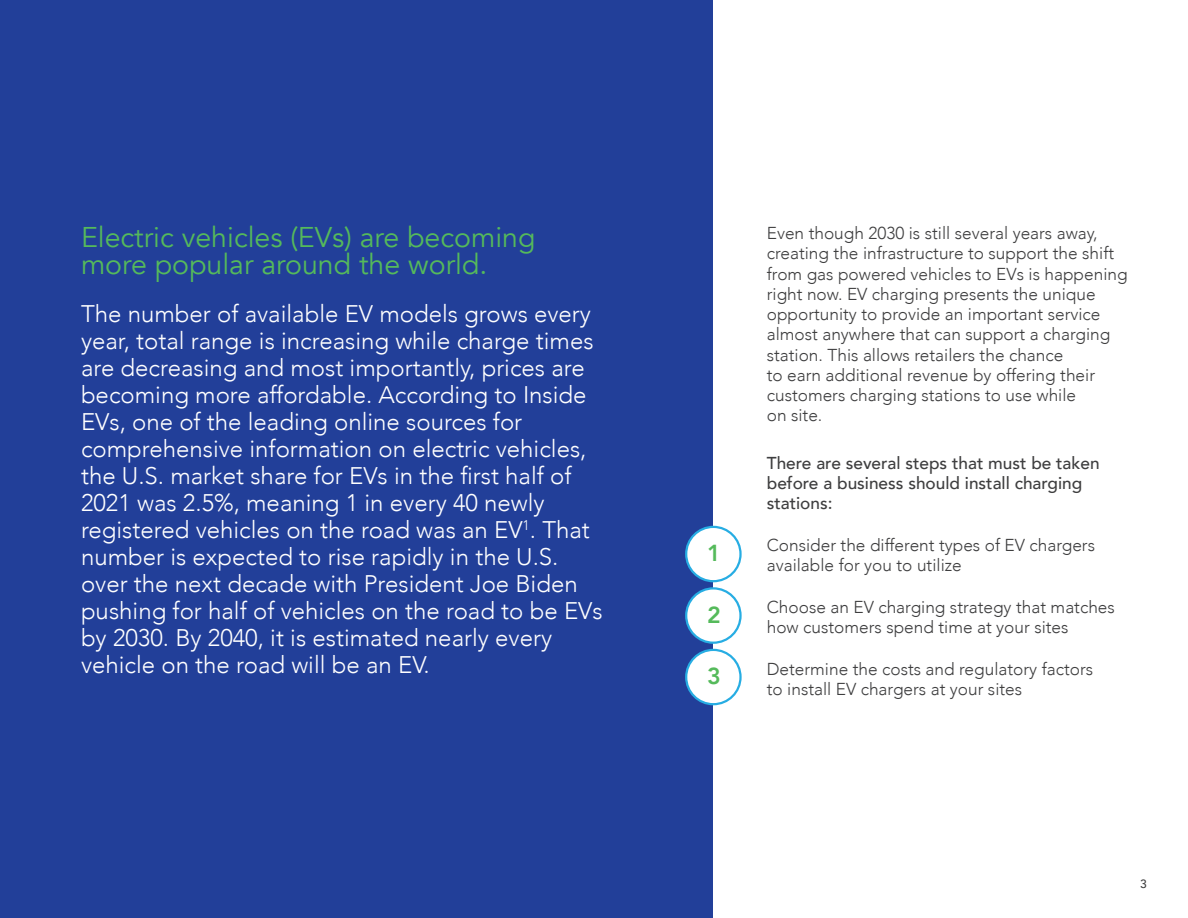
<style>
.page{position:relative;width:1188px;height:918px;background:#fff}
.page>*{position:absolute;margin:0;border:0;box-sizing:border-box;transform-origin:0 0}
.t1{font:28.5px/27px "Avenir";color:#55ba5b}
.t2{font:300 24px/27px "Avenir";color:#fff}
.t3{font:800 23.1px "Avenir";color:#55ba5b}
.t4{font:300 17.25px/20.2px "Avenir";color:#3e3e3f}
.t5{font:500 17.25px/20.2px "Avenir";color:#3e3e3f}
.t6{font:500 12px "Avenir";color:#3e3e3f}
</style>
<div class="page">
<div style="left:0;top:0;width:713px;height:918px;background:#223f99"></div>
<div style="left:686px;top:527px;width:55px;height:54px;background:#fff;border-radius:50%"></div>
<div style="left:685px;top:526px;width:57px;height:56px;border:2px solid #27ade3;border-radius:50%"></div>
<div style="left:686px;top:588px;width:55px;height:55px;background:#fff;border-radius:50%"></div>
<div style="left:685px;top:587px;width:57px;height:57px;border:2px solid #27ade3;border-radius:50%"></div>
<div style="left:686px;top:650px;width:55px;height:54px;background:#fff;border-radius:50%"></div>
<div style="left:685px;top:649px;width:57px;height:56px;border:2px solid #27ade3;border-radius:50%"></div>
<p class="t1" style="left:81px;top:224px;width:456px">Electric vehicles (EVs) are becoming more popular around the world.</p>
<p class="t2" style="left:81px;top:301px;width:523px">The number of available EV models grows every year, total range is increasing while charge times are decreasing and most importantly, prices are becoming more affordable. According to Inside EVs, one of the leading online sources for comprehensive information on electric vehicles, the U.S. market share for EVs in the first half of 2021 was 2.5%, meaning 1 in every 40 newly registered vehicles on the road was an EV<sup>1</sup>. That number is expected to rise rapidly in the U.S. over the next decade with President Joe Biden pushing for half of vehicles on the road to be EVs by 2030. By 2040, it is estimated nearly every vehicle on the road will be an EV.</p>
<p class="t3" style="left:707px;top:535px;width:15px">1</p>
<p class="t3" style="left:707px;top:597px;width:15px">2</p>
<p class="t3" style="left:707px;top:658px;width:15px">3</p>
<p class="t4" style="left:767px;top:223px;width:362px">Even though 2030 is still several years away, creating the infrastructure to support the shift from gas powered vehicles to EVs is happening right now. EV charging presents the unique opportunity to provide an important service almost anywhere that can support a charging station. This allows retailers the chance<br>to earn additional revenue by offering their customers charging stations to use while<br>on site.</p>
<p class="t5" style="left:767px;top:452px;width:334px">There are several steps that must be taken before a business should install charging stations:</p>
<p class="t4" style="left:767px;top:535px;width:330px">Consider the different types of EV chargers available for you to utilize</p>
<p class="t4" style="left:767px;top:597px;width:350px">Choose an EV charging strategy that matches how customers spend time at your sites</p>
<p class="t4" style="left:767px;top:659px;width:328px">Determine the costs and regulatory factors to install EV chargers at your sites</p>
<p class="t6" style="left:1140px;top:873px;width:8px">3</p>
</div>
